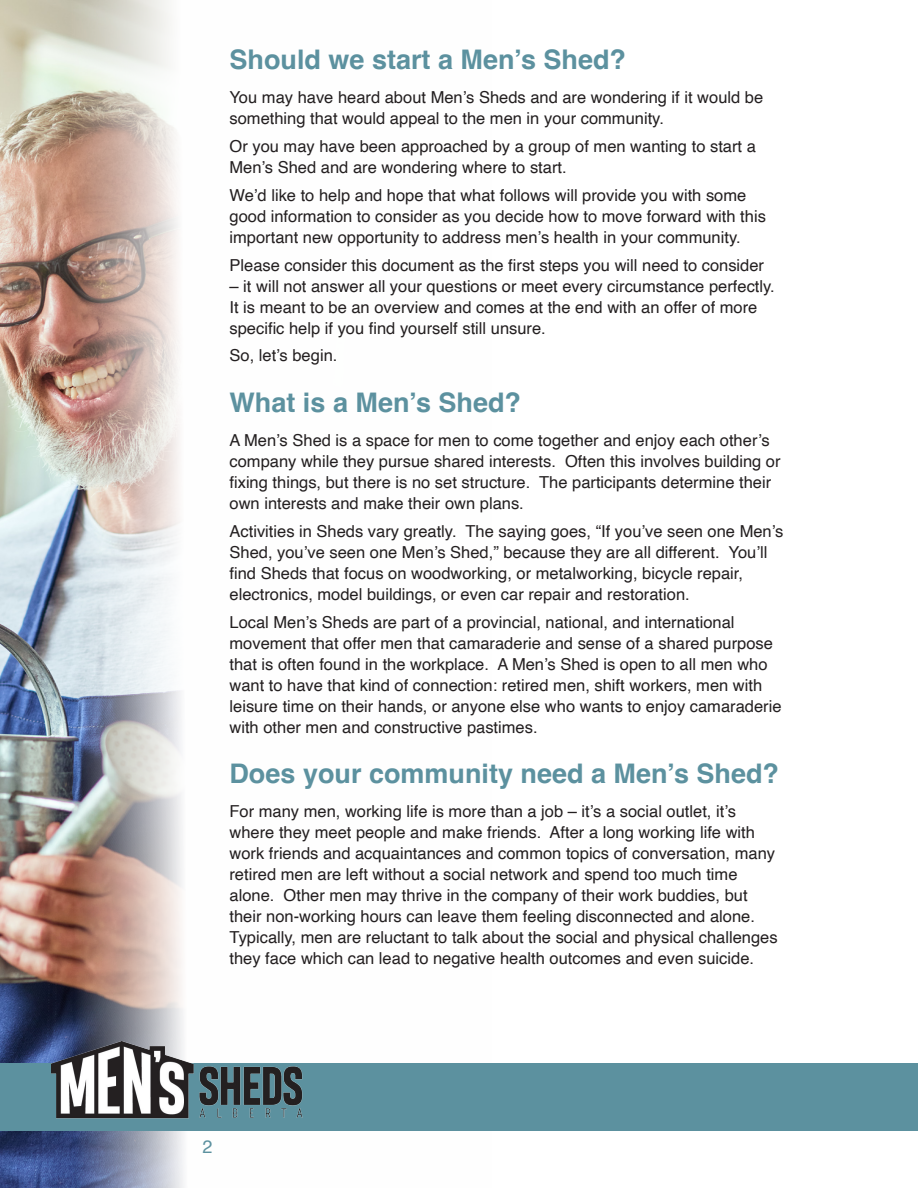
<style>
.page{position:relative;width:918px;height:1188px;background:#fff}
.page>*{position:absolute;margin:0;border:0;box-sizing:border-box;transform-origin:0 0}
.t1{font:700 27px "Helvetica";color:#5c919f}
.t2{font:18px "Helvetica";color:#5c919f}
.t3{font:16.5px/21px "Helvetica";color:#231f20}
</style>
<div class="page">
<img style="left:0;top:0;width:491px;height:1188px">
<div style="left:0;top:1064px;width:918px;height:67px;background:#5c919f"></div>
<img style="left:52px;top:1042px;width:261px;height:77px">
<p class="t1" style="left:230px;top:43px;width:398px">Should we start a Men’s Shed?</p>
<p class="t3" style="left:230px;top:88px;width:535px">You may have heard about Men’s Sheds and are wondering if it would be something that would appeal to the men in your community.</p>
<p class="t3" style="left:230px;top:136px;width:528px">Or you may have been approached by a group of men wanting to start a<br>Men’s Shed and are wondering where to start.</p>
<p class="t3" style="left:230px;top:185px;width:538px">We’d like to help and hope that what follows will provide you with some good information to consider as you decide how to move forward with this important new opportunity to address men’s health in your community.</p>
<p class="t3" style="left:230px;top:255px;width:536px">Please consider this document as the first steps you will need to consider</p>
<p class="t3" style="left:230px;top:276px;width:547px">– it will not answer all your questions or meet every circumstance perfectly.<br>It is meant to be an overview and comes at the end with an offer of more specific help if you find yourself still unsure.</p>
<p class="t3" style="left:230px;top:346px;width:109px">So, let’s begin.</p>
<p class="t1" style="left:230px;top:386px;width:293px">What is a Men’s Shed?</p>
<p class="t3" style="left:230px;top:430px;width:553px">A Men’s Shed is a space for men to come together and enjoy each other’s company while they pursue shared interests. Often this involves building or fixing things, but there is no set structure. The participants determine their own interests and make their own plans.</p>
<p class="t3" style="left:230px;top:521px;width:555px">Activities in Sheds vary greatly. The saying goes, “If you’ve seen one Men’s Shed, you’ve seen one Men’s Shed,” because they are all different. You’ll find Sheds that focus on woodworking, or metalworking, bicycle repair, electronics, model buildings, or even car repair and restoration.</p>
<p class="t3" style="left:230px;top:612px;width:554px">Local Men’s Sheds are part of a provincial, national, and international movement that offer men that camaraderie and sense of a shared purpose that is often found in the workplace. A Men’s Shed is open to all men who want to have that kind of connection: retired men, shift workers, men with leisure time on their hands, or anyone else who wants to enjoy camaraderie with other men and constructive pastimes.</p>
<p class="t1" style="left:230px;top:757px;width:551px">Does your community need a Men’s Shed?</p>
<p class="t3" style="left:230px;top:802px;width:550px">For many men, working life is more than a job – it’s a social outlet, it’s where they meet people and make friends. After a long working life with work friends and acquaintances and common topics of conversation, many retired men are left without a social network and spend too much time alone. Other men may thrive in the company of their work buddies, but their non-working hours can leave them feeling disconnected and alone.<br>Typically, men are reluctant to talk about the social and physical challenges they face which can lead to negative health outcomes and even suicide.</p>
<p class="t2" style="left:202px;top:1132px;width:12px">2</p>
</div>
